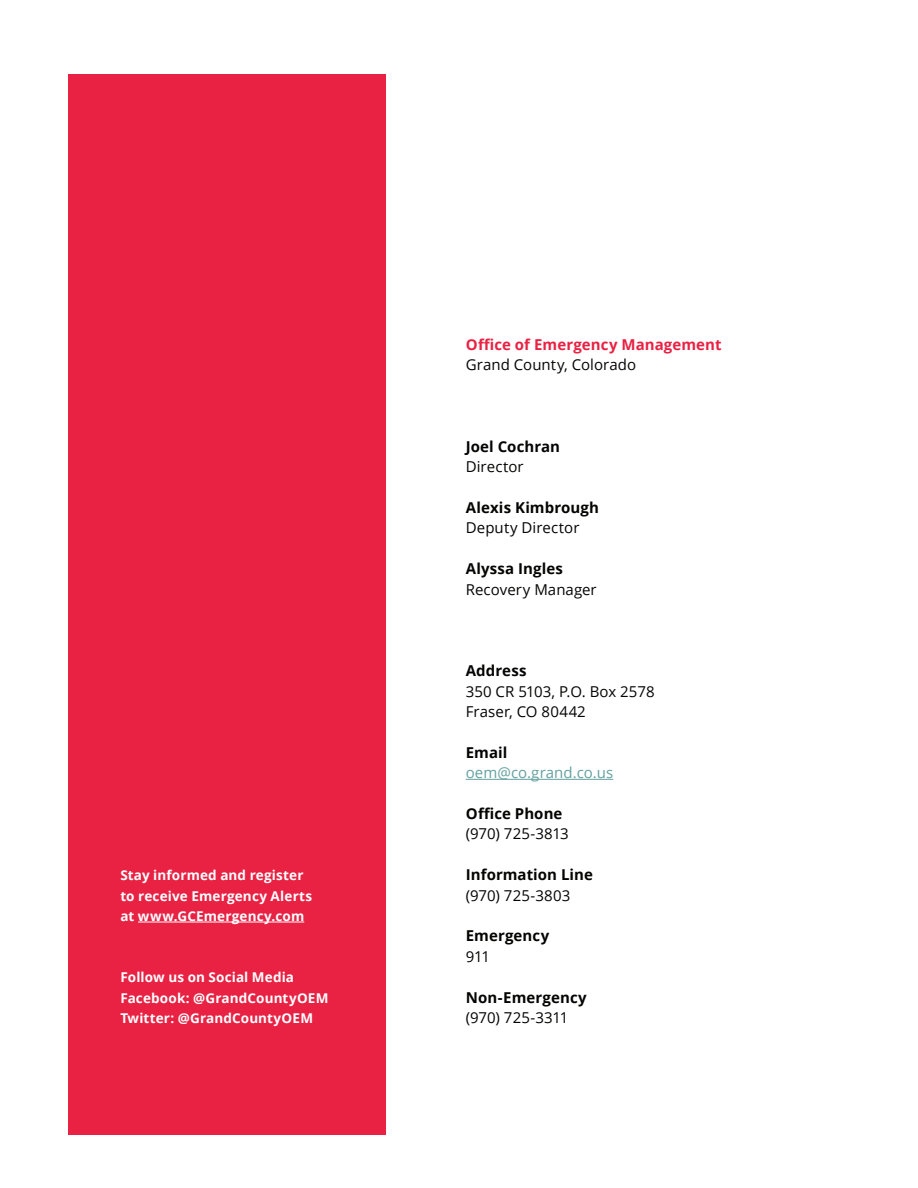
<style>
.page{position:relative;width:918px;height:1188px;background:#fff}
.page>*{position:absolute;margin:0;border:0;box-sizing:border-box;transform-origin:0 0}
.t1{font:15px "Open Sans";letter-spacing:.005em;color:#040503}
.t2{font:700 15px "Open Sans";letter-spacing:.005em;color:#040503}
.t3{font:700 15px "Open Sans";letter-spacing:.005em;color:#e92143}
.t4{font:15px "Open Sans";letter-spacing:.005em;color:#63a1a0}
.t5{font:700 13.5px "Open Sans";letter-spacing:.01em;color:#fff}
</style>
<div class="page">
<div style="left:68px;top:74px;width:318px;height:1060px;background:#e92143"></div>
<hr style="left:138px;top:922px;width:166px;height:1px;background:#fff">
<hr style="left:466px;top:779px;width:147px;height:1px;background:#63a1a0">
<p class="t5" style="left:120px;top:866px;width:185px">Stay informed and register</p>
<p class="t5" style="left:120px;top:886px;width:193px">to receive Emergency Alerts</p>
<p class="t5" style="left:120px;top:907px;width:185px">at www.GCEmergency.com</p>
<p class="t5" style="left:120px;top:968px;width:175px">Follow us on Social Media</p>
<p class="t5" style="left:120px;top:988px;width:210px">Facebook: @GrandCountyOEM</p>
<p class="t5" style="left:120px;top:1009px;width:194px">Twitter: @GrandCountyOEM</p>
<p class="t3" style="left:466px;top:334px;width:257px">Office of Emergency Management</p>
<p class="t1" style="left:466px;top:354px;width:172px">Grand County, Colorado</p>
<p class="t2" style="left:466px;top:436px;width:96px">Joel Cochran</p>
<p class="t1" style="left:466px;top:456px;width:59px">Director</p>
<p class="t2" style="left:466px;top:497px;width:135px">Alexis Kimbrough</p>
<p class="t1" style="left:466px;top:518px;width:115px">Deputy Director</p>
<p class="t2" style="left:466px;top:558px;width:99px">Alyssa Ingles</p>
<p class="t1" style="left:466px;top:579px;width:133px">Recovery Manager</p>
<p class="t2" style="left:466px;top:660px;width:62px">Address</p>
<p class="t1" style="left:466px;top:681px;width:190px">350 CR 5103, P.O. Box 2578</p>
<p class="t1" style="left:466px;top:701px;width:122px">Fraser, CO 80442</p>
<p class="t2" style="left:466px;top:742px;width:43px">Email</p>
<p class="t4" style="left:466px;top:762px;width:149px">oem@co.grand.co.us</p>
<p class="t2" style="left:466px;top:803px;width:98px">Office Phone</p>
<p class="t1" style="left:466px;top:824px;width:105px">(970) 725-3813</p>
<p class="t2" style="left:466px;top:864px;width:129px">Information Line</p>
<p class="t1" style="left:466px;top:885px;width:106px">(970) 725-3803</p>
<p class="t2" style="left:466px;top:925px;width:85px">Emergency</p>
<p class="t1" style="left:466px;top:946px;width:26px">911</p>
<p class="t2" style="left:466px;top:987px;width:123px">Non-Emergency</p>
<p class="t1" style="left:466px;top:1007px;width:104px">(970) 725-3311</p>
</div>
